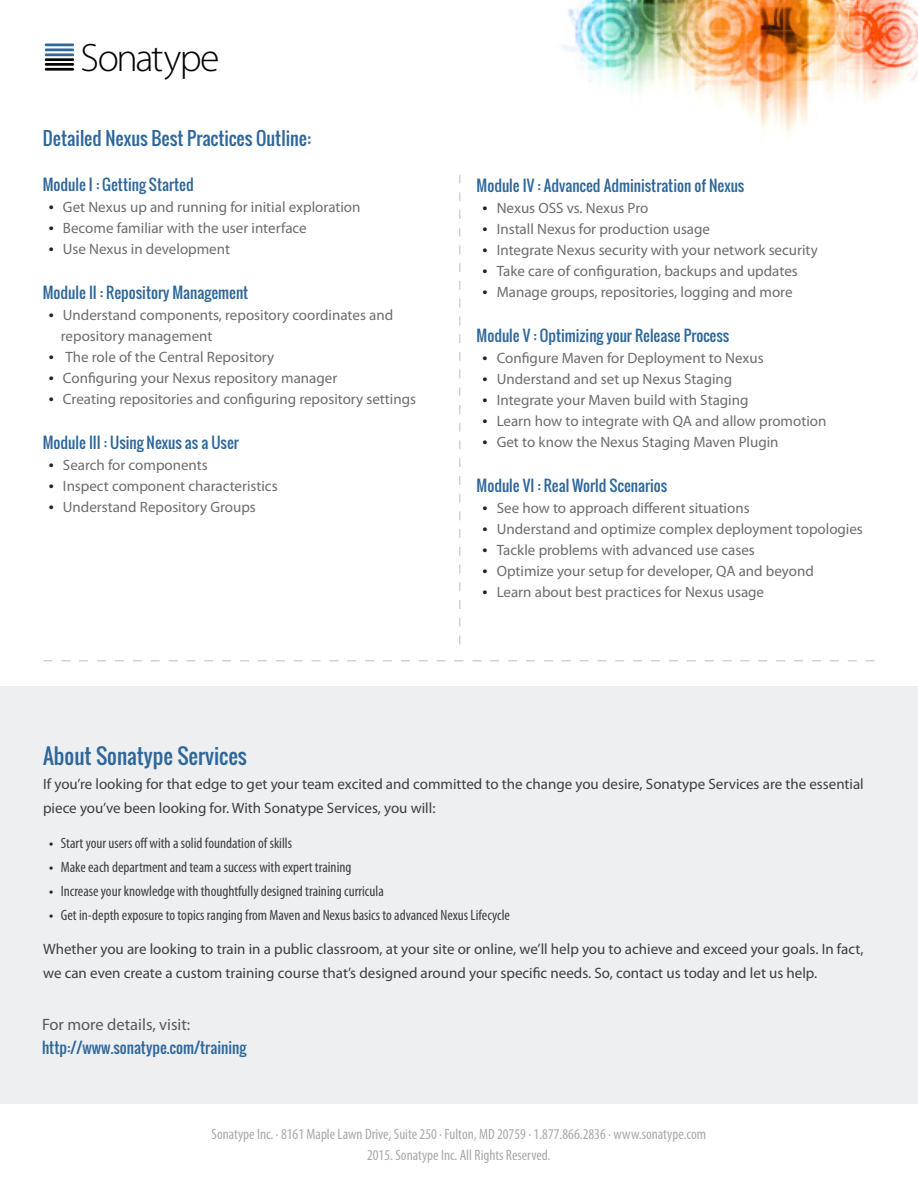
<style>
.page{position:relative;width:918px;height:1188px;background:#fff}
.page>*{position:absolute;margin:0;border:0;box-sizing:border-box;transform-origin:0 0}
.t1{font:300 39.9px "Myriad Pro";letter-spacing:-.04em;color:#040503}
.t2{font:21px "Oswald";color:#2e679b}
.t3{font:18px "Oswald";color:#2e679b}
.t4{font:16.5px "Myriad Pro";color:#57585a}
.t5{font:15px/21px "Myriad Pro";color:#6c6d70}
.t6{font:15px/24px "Myriad Pro";color:#3e3e3f}
.t7{font:condensed 15px "Myriad Pro";color:#3e3e3f}
.t8{font:15px "Oswald";color:#2e679b}
.t9{font:condensed 15px/21px "Myriad Pro";color:#a8a9ad;text-align:center}
.s1{font-size:18px;color:#231f20}
.s2{font-stretch:normal;color:#231f20}
</style>
<div class="page">
<svg style="left:459px;top:175px;width:1px;height:469px"></svg>
<svg style="left:44px;top:660px;width:830px;height:2px"></svg>
<img style="left:561px;top:0;width:357px;height:137px">
<hr style="left:45px;top:48px;width:29px;height:3px;background:#2f679a">
<hr style="left:45px;top:44px;width:29px;height:2px;background:#2f679a">
<hr style="left:45px;top:53px;width:29px;height:3px;background:#2f679a">
<hr style="left:45px;top:58px;width:29px;height:3px;background:#040503">
<hr style="left:45px;top:68px;width:29px;height:3px;background:#040503">
<hr style="left:45px;top:63px;width:29px;height:3px;background:#040503">
<div style="left:0;top:686px;width:918px;height:417px;background:#edeff0"></div>
<h1 class="t1" style="left:81px;top:36px;width:140px">Sonatype</h1>
<p class="t3" style="left:43px;top:125px;width:270px">Detailed Nexus Best Practices Outline:</p>
<p class="t8" style="left:43px;top:173px;width:152px">Module I : Getting Started</p>
<p class="t5" style="left:49px;top:197px;width:313px"><span class="s1">•</span> Get Nexus up and running for initial exploration</p>
<p class="t5" style="left:49px;top:218px;width:259px"><span class="s1">•</span> Become familiar with the user interface</p>
<p class="t5" style="left:49px;top:239px;width:183px"><span class="s1">•</span> Use Nexus in development</p>
<p class="t8" style="left:43px;top:281px;width:207px">Module II : Repository Management</p>
<p class="t5" style="left:61px;top:305px;width:334px;text-indent:-12px"><span class="s1">•</span> Understand components, repository coordinates and repository management</p>
<p class="t5" style="left:49px;top:347px;width:227px"><span class="s1">•</span> The role of the Central Repository</p>
<p class="t5" style="left:49px;top:368px;width:290px"><span class="s1">•</span> Configuring your Nexus repository manager</p>
<p class="t5" style="left:49px;top:389px;width:369px"><span class="s1">•</span> Creating repositories and configuring repository settings</p>
<p class="t8" style="left:43px;top:431px;width:198px">Module III : Using Nexus as a User</p>
<p class="t5" style="left:49px;top:455px;width:160px"><span class="s1">•</span> Search for components</p>
<p class="t5" style="left:49px;top:476px;width:230px"><span class="s1">•</span> Inspect component characteristics</p>
<p class="t5" style="left:49px;top:497px;width:209px"><span class="s1">•</span> Understand Repository Groups</p>
<p class="t8" style="left:477px;top:174px;width:269px">Module IV : Advanced Administration of Nexus</p>
<p class="t5" style="left:483px;top:198px;width:167px"><span class="s1">•</span> Nexus OSS vs. Nexus Pro</p>
<p class="t5" style="left:483px;top:219px;width:229px"><span class="s1">•</span> Install Nexus for production usage</p>
<p class="t5" style="left:483px;top:240px;width:337px"><span class="s1">•</span> Integrate Nexus security with your network security</p>
<p class="t5" style="left:483px;top:261px;width:317px"><span class="s1">•</span> Take care of configuration, backups and updates</p>
<p class="t5" style="left:483px;top:282px;width:311px"><span class="s1">•</span> Manage groups, repositories, logging and more</p>
<p class="t8" style="left:477px;top:324px;width:254px">Module V : Optimizing your Release Process</p>
<p class="t5" style="left:483px;top:348px;width:283px"><span class="s1">•</span> Configure Maven for Deployment to Nexus</p>
<p class="t5" style="left:483px;top:369px;width:251px"><span class="s1">•</span> Understand and set up Nexus Staging</p>
<p class="t5" style="left:483px;top:390px;width:267px"><span class="s1">•</span> Integrate your Maven build with Staging</p>
<p class="t5" style="left:483px;top:411px;width:345px"><span class="s1">•</span> Learn how to integrate with QA and allow promotion</p>
<p class="t5" style="left:483px;top:432px;width:297px"><span class="s1">•</span> Get to know the Nexus Staging Maven Plugin</p>
<p class="t8" style="left:477px;top:474px;width:192px">Module VI : Real World Scenarios</p>
<p class="t5" style="left:483px;top:498px;width:269px"><span class="s1">•</span> See how to approach different situations</p>
<p class="t5" style="left:483px;top:519px;width:382px"><span class="s1">•</span> Understand and optimize complex deployment topologies</p>
<p class="t5" style="left:483px;top:540px;width:274px"><span class="s1">•</span> Tackle problems with advanced use cases</p>
<p class="t5" style="left:483px;top:561px;width:333px"><span class="s1">•</span> Optimize your setup for developer, QA and beyond</p>
<p class="t5" style="left:483px;top:582px;width:283px"><span class="s1">•</span> Learn about best practices for Nexus usage</p>
<h2 class="t2" style="left:43px;top:740px;width:205px">About Sonatype Services</h2>
<p class="t6" style="left:43px;top:772px;width:822px">If you’re looking for that edge to get your team excited and committed to the change you desire, Sonatype Services are the essential piece you’ve been looking for. With Sonatype Services, you will:</p>
<p class="t7" style="left:49px;top:835px;width:245px"><span class="s2">•</span> Start your users off with a solid foundation of skills</p>
<p class="t7" style="left:49px;top:859px;width:304px"><span class="s2">•</span> Make each department and team a success with expert training</p>
<p class="t7" style="left:49px;top:883px;width:336px"><span class="s2">•</span> Increase your knowledge with thoughtfully designed training curricula</p>
<p class="t7" style="left:49px;top:907px;width:462px"><span class="s2">•</span> Get in-depth exposure to topics ranging from Maven and Nexus basics to advanced Nexus Lifecycle</p>
<p class="t6" style="left:43px;top:937px;width:822px">Whether you are looking to train in a public classroom, at your site or online, we’ll help you to achieve and exceed your goals. In fact, we can even create a custom training course that’s designed around your specific needs. So, contact us today and let us help.</p>
<p class="t4" style="left:42px;top:1016px;width:150px">For more details, visit:</p>
<p class="t8" style="left:42px;top:1037px;width:206px">http://www.sonatype.com/training</p>
<p class="t9" style="left:211px;top:1124px;width:496px">Sonatype Inc. · 8161 Maple Lawn Drive, Suite 250 · Fulton, MD 20759 · 1.877.866.2836 · www.sonatype.com<br>2015. Sonatype Inc. All Rights Reserved.</p>
</div>
